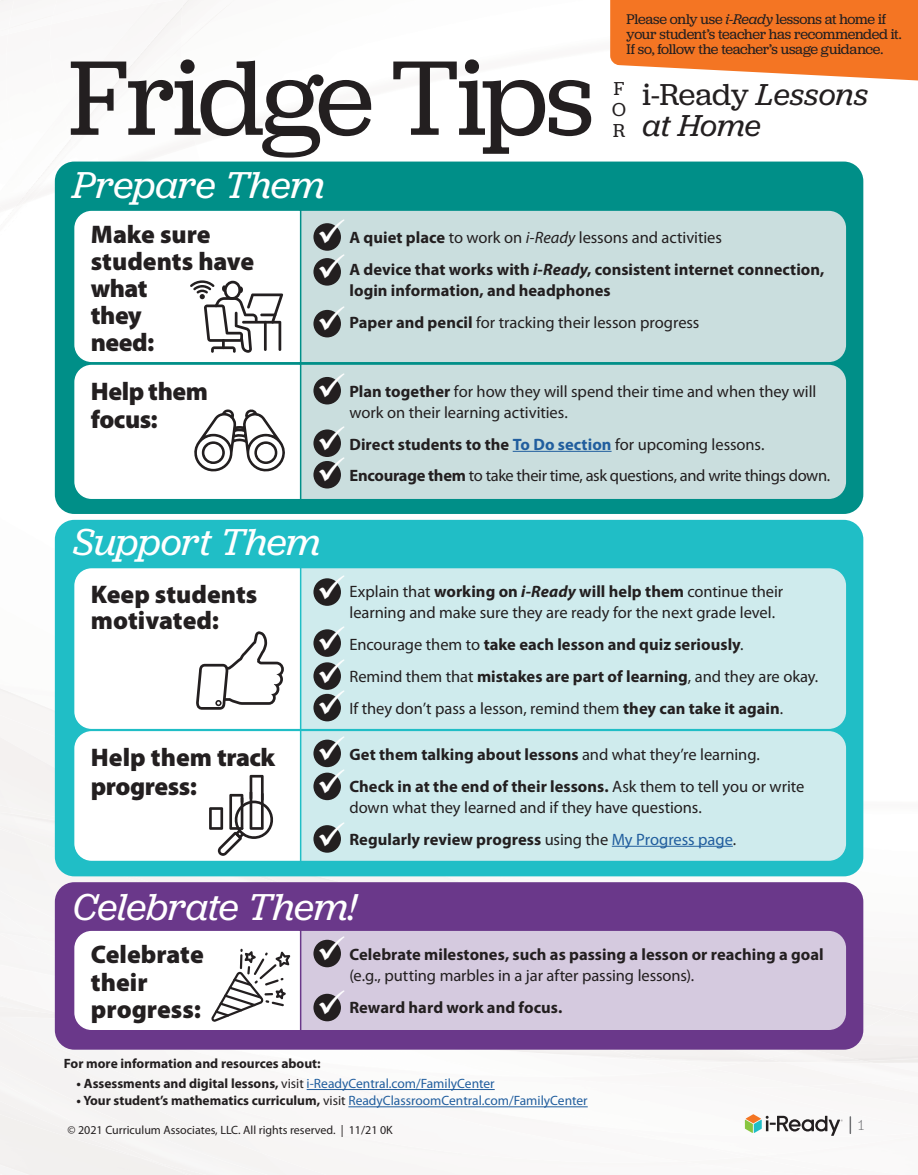
<style>
.page{position:relative;width:918px;height:1175px;background:#fff}
.page>*{position:absolute;margin:0;border:0;box-sizing:border-box;transform-origin:0 0}
.t1{font:110.25px "Jubilat";letter-spacing:-.035em;color:#231f20}
.t2{font:italic 39px "Jubilat";letter-spacing:-.01em;color:#fff}
.t3{font:37.5px/32.2px "Wingdings";color:#fff;text-align:justify}
.t4{font:31.5px "Jubilat";letter-spacing:-.005em;color:#231f20}
.t5{font:italic 31.5px "Jubilat";color:#231f20}
.t6{font:900 25.5px/27px "Myriad Pro";letter-spacing:-.005em;color:#231f20}
.t7{font:19.5px/21px "Jubilat";color:#231f20;text-align:justify}
.t8{font:16.5px/31.8px "Myriad Pro";letter-spacing:-.005em;color:#231f20}
.t9{font:700 16.5px/31.8px "Myriad Pro";color:#231f20}
.t10{font:16.5px/31.8px "Myriad Pro";letter-spacing:-.025em;color:#231f20}
.t11{font:300 15px "Jubilat";color:#6d6e71}
.t12{font:14.7px/15px "Jubilat";letter-spacing:-.02em;color:#231f20}
.t13{font:13.5px "Myriad Pro";color:#215e9e}
.t14{font:700 13.5px "Myriad Pro";color:#231f20}
.t15{font:12px "Myriad Pro";color:#231f20}
.s1{font-style:italic}
.s2{font-weight:400}
.s3{font-weight:400;font-style:italic}
.s4{font-weight:700}
.s5{font-weight:700;color:#215e9e}
.s6{font-weight:700;font-style:italic}
.s7{color:#215e9e}
.s8{font-weight:700;color:#231f20}
.s9{color:#231f20}
</style>
<div class="page">
<img style="left:54px;top:341px;width:1px;height:110px">
<div style="left:0;top:1061px;width:339px;height:113px;background:#f5f4f4"></div>
<div style="left:159px;top:1162px;width:139px;height:12px;background:#f5f4f4"></div>
<div style="left:0;top:729px;width:55px;height:74px;background:#f4f2f1"></div>
<img style="left:767px;top:851px;width:126px;height:162px">
<div style="left:855px;top:1013px;width:63px;height:32px;background:#f5f3f2"></div>
<img style="left:0;top:803px;width:55px;height:7px">
<img style="left:198px;top:1061px;width:58px;height:9px">
<img style="left:256px;top:1061px;width:156px;height:67px">
<img style="left:302px;top:1061px;width:110px;height:15px">
<img style="left:742px;top:1086px;width:176px;height:43px">
<img style="left:864px;top:1061px;width:11px;height:2px">
<img style="left:767px;top:1048px;width:97px;height:14px">
<div style="left:707px;top:1062px;width:160px;height:24px;background:#f8f7f6"></div>
<div style="left:805px;top:1082px;width:113px;height:25px;background:#f8f7f6"></div>
<img style="left:706px;top:1058px;width:78px;height:4px">
<img style="left:744px;top:1061px;width:41px;height:1px">
<img style="left:0;top:876px;width:767px;height:185px">
<div style="left:0;top:810px;width:619px;height:205px;background:#f6f5f4"></div>
<img style="left:54px;top:202px;width:1px;height:139px">
<img style="left:54px;top:182px;width:1px;height:20px">
<img style="left:195px;top:0;width:32px;height:31px">
<img style="left:41px;top:138px;width:32px;height:38px">
<svg style="left:5px;top:197px;width:24px;height:12px"></svg>
<img style="left:24px;top:181px;width:13px;height:18px">
<img style="left:9px;top:0;width:11px;height:29px">
<div style="left:56px;top:163px;width:806px;height:349px;background:#008f88;border-radius:18px"></div>
<div style="left:55px;top:161px;width:808px;height:353px;border:3px solid #008f88;border-radius:18px"></div>
<div style="left:56px;top:521px;width:806px;height:353px;background:#20bec6;border-radius:18px"></div>
<div style="left:55px;top:520px;width:808px;height:356px;border:3px solid #20bec6;border-radius:18px"></div>
<div style="left:56px;top:883px;width:806px;height:165px;background:#6a388a;border-radius:18px"></div>
<div style="left:55px;top:882px;width:808px;height:167px;border:3px solid #6a388a;border-radius:18px"></div>
<div style="left:74px;top:210px;width:773px;height:153px;background:#cadede;border-radius:18px"></div>
<div style="left:73px;top:209px;width:775px;height:154px;border:2px solid #008f88;border-radius:18px"></div>
<div style="left:74px;top:567px;width:773px;height:162px;background:#cfebed;border-radius:18px"></div>
<div style="left:73px;top:567px;width:775px;height:163px;border:2px solid #20bec6;border-radius:18px"></div>
<div style="left:74px;top:930px;width:773px;height:100px;background:#d5cadf;border-radius:18px"></div>
<div style="left:73px;top:929px;width:775px;height:102px;border:2px solid #6a388a;border-radius:18px"></div>
<div style="left:74px;top:730px;width:773px;height:131px;background:#cfebed;border-radius:18px"></div>
<div style="left:73px;top:729px;width:775px;height:133px;border:2px solid #20bec6;border-radius:18px"></div>
<div style="left:74px;top:364px;width:773px;height:136px;background:#cadede;border-radius:18px"></div>
<div style="left:73px;top:363px;width:775px;height:137px;border:2px solid #008f88;border-radius:18px"></div>
<hr style="left:612px;top:846px;width:121px;height:1px;background:#215e9e">
<hr style="left:513px;top:451px;width:99px;height:1px;background:#215e9e">
<div style="left:313px;top:578px;width:28px;height:28px;background:#231f20;border-radius:50%"></div>
<svg style="left:313px;top:739px;width:28px;height:28px"></svg>
<div style="left:313px;top:772px;width:28px;height:28px;background:#231f20;border-radius:50%"></div>
<div style="left:313px;top:939px;width:28px;height:28px;background:#231f20;border-radius:50%"></div>
<div style="left:313px;top:825px;width:28px;height:27px;background:#231f20;border-radius:50%"></div>
<div style="left:313px;top:993px;width:28px;height:28px;background:#231f20;border-radius:50%"></div>
<div style="left:313px;top:629px;width:28px;height:28px;background:#231f20;border-radius:50%"></div>
<div style="left:313px;top:662px;width:28px;height:28px;background:#231f20;border-radius:50%"></div>
<div style="left:313px;top:694px;width:28px;height:27px;background:#231f20;border-radius:50%"></div>
<div style="left:313px;top:223px;width:28px;height:28px;background:#231f20;border-radius:50%"></div>
<div style="left:313px;top:377px;width:28px;height:27px;background:#231f20;border-radius:50%"></div>
<div style="left:313px;top:429px;width:28px;height:28px;background:#231f20;border-radius:50%"></div>
<div style="left:313px;top:461px;width:28px;height:27px;background:#231f20;border-radius:50%"></div>
<div style="left:313px;top:258px;width:28px;height:28px;background:#231f20;border-radius:50%"></div>
<div style="left:313px;top:310px;width:28px;height:27px;background:#231f20;border-radius:50%"></div>
<svg style="left:73px;top:209px;width:229px;height:291px;background:#ecf1f0"></svg>
<svg style="left:73px;top:929px;width:229px;height:102px;background:#eeebef"></svg>
<svg style="left:73px;top:567px;width:229px;height:295px;background:#f0f5f6"></svg>
<svg style="left:610px;top:0;width:308px;height:81px;background:#f5833a"></svg>
<hr style="left:307px;top:1089px;width:188px;height:1px;background:#215e9e">
<hr style="left:348px;top:1106px;width:240px;height:1px;background:#215e9e">
<svg style="left:745px;top:1114px;width:98px;height:21px"></svg>
<svg style="left:850px;top:1116px;width:1px;height:17px"></svg>
<svg style="left:319px;top:578px;width:22px;height:21px"></svg>
<svg style="left:319px;top:739px;width:22px;height:54px"></svg>
<svg style="left:319px;top:939px;width:22px;height:21px"></svg>
<svg style="left:319px;top:825px;width:22px;height:21px"></svg>
<svg style="left:319px;top:993px;width:22px;height:21px"></svg>
<svg style="left:319px;top:223px;width:22px;height:21px"></svg>
<svg style="left:319px;top:377px;width:22px;height:73px"></svg>
<svg style="left:319px;top:461px;width:22px;height:20px"></svg>
<svg style="left:319px;top:258px;width:22px;height:73px"></svg>
<h1 class="t1" style="left:69px;top:29px;width:527px">Fridge Tips</h1>
<h2 class="t2" style="left:73px;top:161px;width:253px">Prepare Them</h2>
<p class="t12" style="left:627px;top:11px;width:276px">Please only use <span class="s1">i-Ready</span> lessons at home if your student’s teacher has recommended it.<br>If so, follow the teacher’s usage guidance.</p>
<p class="t7" style="left:612px;top:77px;width:15px">F O R</p>
<h3 class="t4" style="left:643px;top:75px;width:227px">i-Ready <span class="s1">Lessons</span></h3>
<h3 class="t5" style="left:643px;top:106px;width:120px">at Home</h3>
<h3 class="t6" style="left:91px;top:221px;width:165px">Make sure students have what<br>they<br>need:</h3>
<h3 class="t6" style="left:91px;top:377px;width:119px;line-height:28.5px">Help them focus:</h3>
<h2 class="t2" style="left:73px;top:517px;width:249px">Support Them</h2>
<p class="t9" style="left:350px;top:222px;width:477px">A quiet place <span class="s2">to work on</span> <span class="s3">i-Ready</span> <span class="s2">lessons and activities<br></span>A device that works with <span class="s1">i-Ready</span>, consistent internet connection,</p>
<p class="t9" style="left:350px;top:275px;width:351px">login information, and headphones<br>Paper and pencil <span class="s2">for tracking their lesson progress</span></p>
<p class="t8" style="left:350px;top:381px;width:468px;line-height:21px"><span class="s4">Plan together</span> for how they will spend their time and when they will work on their learning activities.</p>
<p class="t10" style="left:350px;top:428px;width:482px"><span class="s4">Direct students to the</span> <span class="s5">To Do section</span> for upcoming lessons.<br><span class="s4">Encourage them</span> to take their time, ask questions, and write things down.</p>
<h3 class="t6" style="left:91px;top:582px;width:168px;line-height:25.5px">Keep students motivated:</h3>
<h3 class="t6" style="left:91px;top:743px;width:186px;line-height:28.5px">Help them track progress:</h3>
<p class="t8" style="left:350px;top:581px;width:435px;line-height:21px">Explain that <span class="s4">working on</span> <span class="s6">i-Ready</span> <span class="s4">will help them</span> continue their learning and make sure they are ready for the next grade level.</p>
<p class="t8" style="left:350px;top:629px;width:470px">Encourage them to <span class="s4">take each lesson and quiz seriously</span>.<br>Remind them that <span class="s4">mistakes are part of learning</span>, and they are okay.<br>If they don’t pass a lesson, remind them <span class="s4">they can take it again</span>.</p>
<h3 class="t3" style="left:317px;top:625px;width:31px">✓ ✓ ✓</h3>
<p class="t9" style="left:350px;top:738px;width:456px">Get them talking about lessons <span class="s2">and what they’re learning.<br></span>Check in at the end of their lessons. <span class="s2">Ask them to tell you or write</span></p>
<p class="t8" style="left:350px;top:791px;width:388px">down what they learned and if they have questions.<br><span class="s4">Regularly review progress</span> using the <span class="s7">My Progress page</span>.</p>
<h2 class="t2" style="left:73px;top:882px;width:285px">Celebrate Them!</h2>
<h3 class="t6" style="left:91px;top:940px;width:114px;line-height:28.5px">Celebrate their</h3>
<h3 class="t6" style="left:91px;top:995px;width:112px">progress:</h3>
<p class="t9" style="left:350px;top:938px;width:476px">Celebrate milestones, such as passing a lesson or reaching a goal</p>
<p class="t8" style="left:350px;top:959px;width:346px">(e.g., putting marbles in a jar after passing lessons).</p>
<p class="t9" style="left:350px;top:991px;width:214px">Reward hard work and focus.</p>
<p class="t14" style="left:64px;top:1055px;width:258px">For more information and resources about:</p>
<p class="t13" style="left:77px;top:1076px;width:420px"><span class="s8">• Assessments and digital lessons,</span> <span class="s9">visit</span> i-ReadyCentral.com/FamilyCenter</p>
<p class="t13" style="left:77px;top:1093px;width:513px"><span class="s8">• Your student’s mathematics curriculum,</span> <span class="s9">visit</span> ReadyClassroomCentral.com/FamilyCenter</p>
<p class="t15" style="left:68px;top:1123px;width:327px">© 2021 Curriculum Associates, LLC. All rights reserved. | 11/21 0K</p>
<p class="t11" style="left:858px;top:1115px;width:7px">1</p>
</div>
